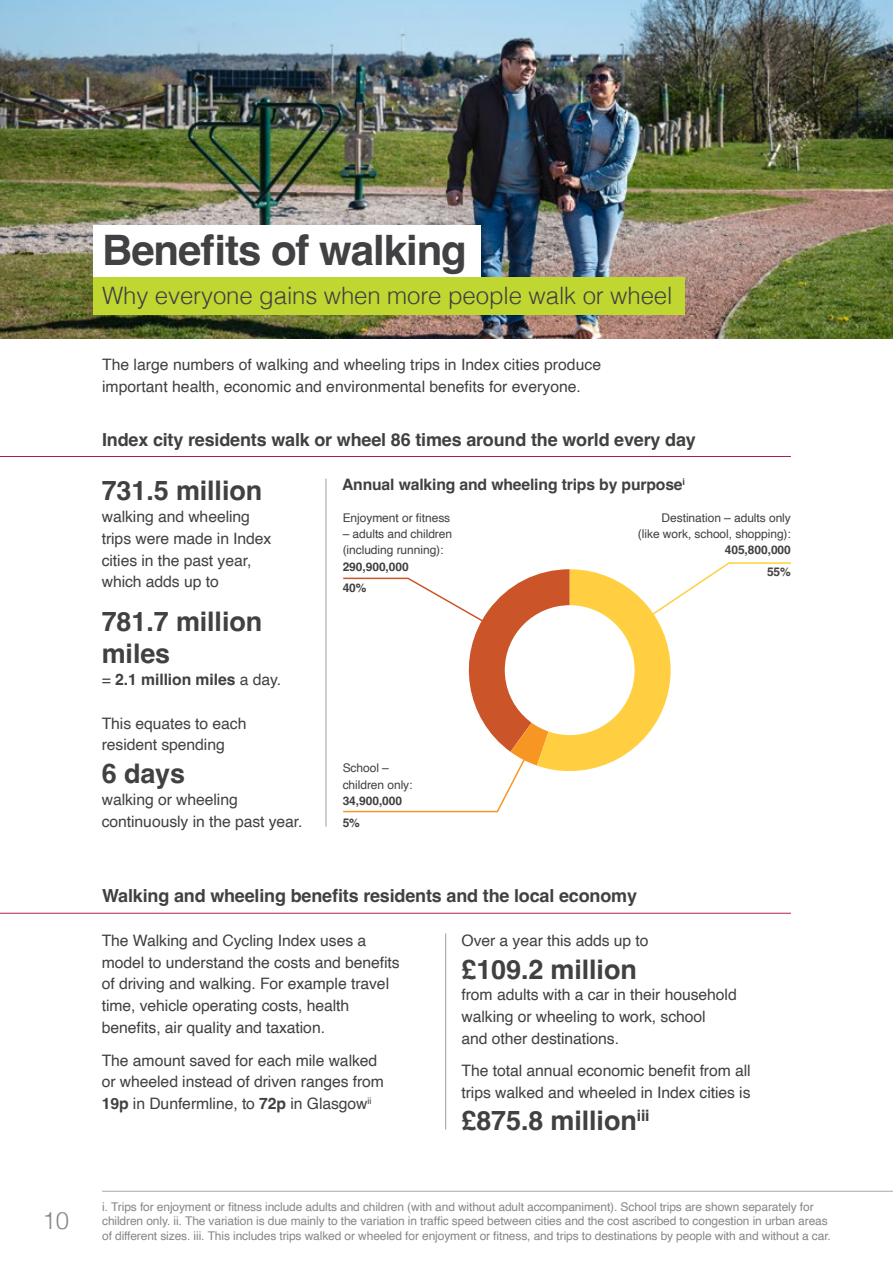
<style>
.page{position:relative;width:893px;height:1263px;background:#fff}
.page>*{position:absolute;margin:0;border:0;box-sizing:border-box;transform-origin:0 0}
.Page_title__h2{font:700 42px "Helvetica";letter-spacing:-.025em;color:#414042}
.Stat__p{font:700 27px/32.5px "Helvetica";letter-spacing:-.005em;color:#414042}
.Page_subtitle__p{font:300 24px "Helvetica";letter-spacing:-.005em;color:#414042}
.t1{font:300 24px "Helvetica";color:#878787}
.Section_heading__h3{font:700 18px "Helvetica";letter-spacing:-.01em;color:#414042}
.Stat__p-2{font:15.75px/21.8px "Helvetica";letter-spacing:-.005em;color:#414042}
.Body__balance_ragged_lines{font:15.75px/21.8px "Helvetica";color:#414042}
.Stat_Graph_title__h4{font:700 15.75px "Helvetica";letter-spacing:-.01em;color:#414042}
.Stat__p-3{font:700 15.75px "Helvetica";letter-spacing:-.005em;color:#414042}
.Footnote{font:12px "Helvetica";letter-spacing:-.01em;color:#878787}
.Even_smaller_stat__eg_pie_graph_label___{font:12px/16.4px "Helvetica";letter-spacing:-.005em;color:#414042}
.Stat_Graph_title__h4-2{font:12px "Helvetica";letter-spacing:-.01em;color:#878787}
.Even_smaller_stat__eg_pie_graph_label___-2{font:700 12px "Helvetica";color:#414042}
.s1{font-weight:400}
.s2{font-weight:700}
.s3{font-size:12.15px}
</style>
<div class="page">
<hr style="left:0;top:913px;width:791px;height:1px;background:#ad1e54">
<hr style="left:0;top:456px;width:791px;height:1px;background:#ad1e54">
<hr style="left:326px;top:479px;width:1px;height:348px;background:#a39a94">
<hr style="left:102px;top:1191px;width:791px;height:1px;background:#b2b2b2">
<img style="left:0;top:0;width:893px;height:338px">
<svg style="left:343px;top:562px;width:448px;height:251px"></svg>
<div style="left:505px;top:605px;width:130px;height:130px;background:#fff;border-radius:50%"></div>
<hr style="left:445px;top:933px;width:1px;height:196px;background:#a39a94">
<div style="left:94px;top:225px;width:387px;height:52px;background:#fff"></div>
<div style="left:94px;top:277px;width:591px;height:38px;background:#c0d631"></div>
<h3 class="t1" style="left:43px;top:1200px;width:28px">10</h3>
<h2 class="Page_title__h2" style="left:102px;top:225px;width:366px">Benefits of walking</h2>
<p class="Page_subtitle__p" style="left:102px;top:275px;width:572px">Why everyone gains when more people walk or wheel</p>
<p class="Body__balance_ragged_lines" style="left:102px;top:354px;width:500px">The large numbers of walking and wheeling trips in Index cities produce important health, economic and environmental benefits for everyone.</p>
<h3 class="Section_heading__h3" style="left:102px;top:429px;width:595px">Index city residents walk or wheel 86 times around the world every day</h3>
<p class="Stat__p" style="left:102px;top:477px;width:162px">731.5 million</p>
<p class="Stat__p-2" style="left:102px;top:506px;width:171px">walking and wheeling trips were made in Index cities in the past year, which adds up to</p>
<p class="Stat__p" style="left:102px;top:608px;width:162px">781.7 million miles</p>
<p class="Stat__p-3" style="left:102px;top:670px;width:181px"><span class="s1">=</span> 2.1 million miles <span class="s1">a day.</span></p>
<p class="Stat__p-2" style="left:102px;top:713px;width:146px">This equates to each resident spending</p>
<p class="Stat__p" style="left:102px;top:760px;width:85px">6 days</p>
<p class="Stat__p-2" style="left:102px;top:789px;width:202px">walking or wheeling continuously in the past year.</p>
<h4 class="Stat_Graph_title__h4" style="left:342px;top:475px;width:345px">Annual walking and wheeling trips by purpose<sup>i</sup></h4>
<p class="Even_smaller_stat__eg_pie_graph_label___" style="left:638px;top:510px;width:154px;text-align:right">Destination – adults only (like work, school, shopping):<br><span class="s2">405,800,000</span></p>
<p class="Even_smaller_stat__eg_pie_graph_label___-2" style="left:767px;top:565px;width:25px">55%</p>
<p class="Even_smaller_stat__eg_pie_graph_label___" style="left:343px;top:510px;width:109px">Enjoyment or fitness</p>
<p class="Even_smaller_stat__eg_pie_graph_label___" style="left:343px;top:526px;width:111px">– adults and children (including running):<br><span class="s2">290,900,000</span></p>
<p class="Even_smaller_stat__eg_pie_graph_label___-2" style="left:343px;top:581px;width:25px">40%</p>
<p class="Even_smaller_stat__eg_pie_graph_label___" style="left:343px;top:760px;width:71px">School – children only:<br><span class="s2">34,900,000</span></p>
<p class="Even_smaller_stat__eg_pie_graph_label___-2" style="left:343px;top:815px;width:19px">5%</p>
<h3 class="Section_heading__h3" style="left:102px;top:885px;width:536px">Walking and wheeling benefits residents and the local economy</h3>
<p class="Stat__p-2" style="left:102px;top:930px;width:300px">The Walking and Cycling Index uses a model to understand the costs and benefits of driving and walking. For example travel time, vehicle operating costs, health benefits, air quality and taxation.</p>
<p class="Stat__p-2" style="left:102px;top:1050px;width:284px">The amount saved for each mile walked or wheeled instead of driven ranges from<br><span class="s2">19p</span> in Dunfermline, to <span class="s2">72p</span> in Glasgow<sup>ii</sup></p>
<p class="Stat__p-2" style="left:461px;top:930px;width:189px">Over a year this adds up to</p>
<p class="Stat__p" style="left:461px;top:956px;width:177px">£109.2 million</p>
<p class="Stat__p-2" style="left:461px;top:984px;width:277px">from adults with a car in their household walking or wheeling to work, school<br>and other destinations.</p>
<p class="Stat__p-2" style="left:461px;top:1060px;width:291px">The total annual economic benefit from all trips walked and wheeled in Index cities is</p>
<p class="Stat__p" style="left:461px;top:1107px;width:190px">£875.8 million<sup>iii</sup></p>
<h4 class="Stat_Graph_title__h4-2" style="left:102px;top:1197px;width:713px"><span class="s3">i.</span> Trips for enjoyment or fitness include adults and children (with and without adult accompaniment). School trips are shown separately for</h4>
<p class="Footnote" style="left:102px;top:1212px;width:727px">children only. <span class="s3">ii.</span> The variation is due mainly to the variation in traffic speed between cities and the cost ascribed to congestion in urban areas</p>
<p class="Footnote" style="left:102px;top:1226px;width:730px">of different sizes. <span class="s3">iii.</span> This includes trips walked or wheeled for enjoyment or fitness, and trips to destinations by people with and without a car.</p>
</div>
